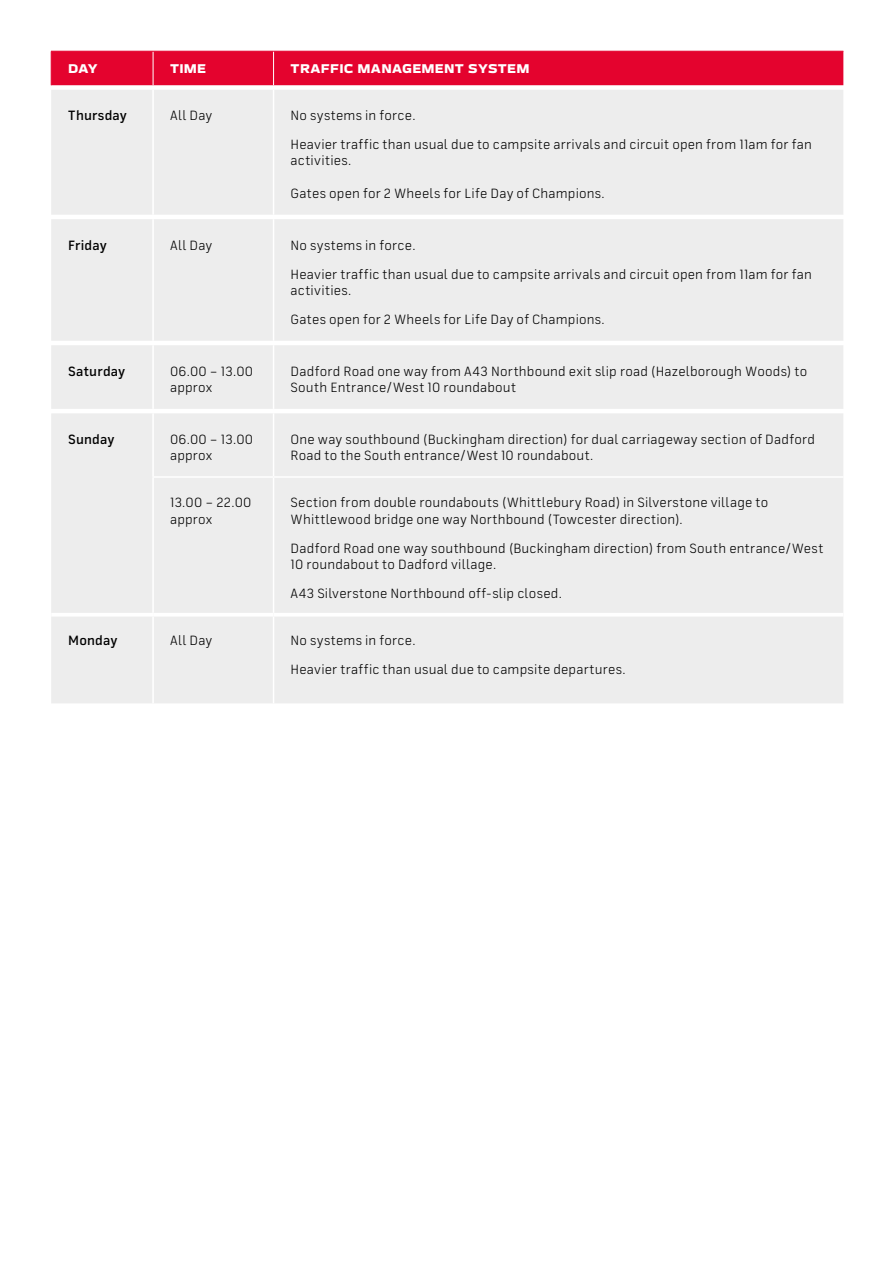
<style>
.page{position:relative;width:893px;height:1263px;background:#fff}
.page>*{position:absolute;margin:0;border:0;box-sizing:border-box;transform-origin:0 0}
.t1{font:13.5px/16.2px "Silverstone Text";letter-spacing:.02em;color:#000}
.t2{font:500 13.5px "Silverstone Text";letter-spacing:.015em;color:#000}
.t3{font:800 12.75px "Silverstone Display";letter-spacing:.025em;color:#fff}
</style>
<div class="page">
<div style="left:52px;top:52px;width:791px;height:33px;background:#e4032e"></div>
<div style="left:51px;top:90px;width:792px;height:613px;background:#ededed"></div>
<hr style="left:153px;top:51px;width:1px;height:34px;background:#fff">
<hr style="left:273px;top:51px;width:1px;height:34px;background:#fff">
<hr style="left:51px;top:51px;width:102px;height:1px;background:#e4032e">
<hr style="left:51px;top:51px;width:1px;height:34px;background:#e4032e">
<hr style="left:153px;top:51px;width:121px;height:1px;background:#e4032e">
<hr style="left:274px;top:51px;width:569px;height:1px;background:#e4032e">
<hr style="left:152px;top:90px;width:2px;height:125px;background:#fff">
<hr style="left:273px;top:90px;width:1px;height:125px;background:#fff">
<hr style="left:152px;top:219px;width:2px;height:122px;background:#fff">
<hr style="left:273px;top:219px;width:1px;height:122px;background:#fff">
<hr style="left:152px;top:617px;width:2px;height:86px;background:#fff">
<hr style="left:273px;top:617px;width:1px;height:86px;background:#fff">
<hr style="left:152px;top:345px;width:2px;height:64px;background:#fff">
<hr style="left:273px;top:345px;width:1px;height:64px;background:#fff">
<hr style="left:152px;top:413px;width:2px;height:63px;background:#fff">
<hr style="left:273px;top:413px;width:1px;height:63px;background:#fff">
<hr style="left:152px;top:476px;width:122px;height:2px;background:#fff">
<hr style="left:152px;top:478px;width:2px;height:135px;background:#fff">
<hr style="left:274px;top:476px;width:569px;height:2px;background:#fff">
<hr style="left:273px;top:478px;width:1px;height:135px;background:#fff">
<hr style="left:51px;top:613px;width:102px;height:4px;background:#fff">
<hr style="left:153px;top:613px;width:121px;height:4px;background:#fff">
<hr style="left:274px;top:613px;width:569px;height:4px;background:#fff">
<p class="t3" style="left:68px;top:60px;width:31px">DAY</p>
<p class="t3" style="left:170px;top:60px;width:38px">TIME</p>
<p class="t3" style="left:291px;top:60px;width:240px">TRAFFIC MANAGEMENT SYSTEM</p>
<p class="t2" style="left:68px;top:107px;width:60px">Thursday</p>
<p class="t1" style="left:170px;top:107px;width:44px">All Day</p>
<p class="t1" style="left:291px;top:101px;width:523px;line-height:29px">No systems in force.<br>Heavier traffic than usual due to campsite arrivals and circuit open from 11am for fan</p>
<p class="t1" style="left:291px;top:152px;width:62px">activities.</p>
<p class="t1" style="left:291px;top:185px;width:316px">Gates open for 2 Wheels for Life Day of Champions.</p>
<p class="t2" style="left:68px;top:236px;width:40px">Friday</p>
<p class="t1" style="left:170px;top:236px;width:44px">All Day</p>
<p class="t1" style="left:291px;top:230px;width:523px;line-height:29px">No systems in force.<br>Heavier traffic than usual due to campsite arrivals and circuit open from 11am for fan</p>
<p class="t1" style="left:291px;top:275px;width:316px;line-height:29px">activities.<br>Gates open for 2 Wheels for Life Day of Champions.</p>
<p class="t2" style="left:68px;top:362px;width:59px">Saturday</p>
<p class="t1" style="left:170px;top:362px;width:85px">06.00 – 13.00 approx</p>
<p class="t1" style="left:291px;top:362px;width:518px">Dadford Road one way from A43 Northbound exit slip road (Hazelborough Woods) to<br>South Entrance/West 10 roundabout</p>
<p class="t2" style="left:68px;top:431px;width:48px">Sunday</p>
<p class="t1" style="left:170px;top:431px;width:85px">06.00 – 13.00 approx</p>
<p class="t1" style="left:291px;top:431px;width:526px">One way southbound (Buckingham direction) for dual carriageway section of Dadford<br>Road to the South entrance/West 10 roundabout.</p>
<p class="t1" style="left:170px;top:494px;width:83px">13.00 – 22.00 approx</p>
<p class="t1" style="left:291px;top:494px;width:479px">Section from double roundabouts (Whittlebury Road) in Silverstone village to<br>Whittlewood bridge one way Northbound (Towcester direction).</p>
<p class="t1" style="left:291px;top:539px;width:534px">Dadford Road one way southbound (Buckingham direction) from South entrance/West<br>10 roundabout to Dadford village.</p>
<p class="t1" style="left:291px;top:585px;width:273px">A43 Silverstone Northbound off-slip closed.</p>
<p class="t2" style="left:68px;top:632px;width:51px">Monday</p>
<p class="t1" style="left:170px;top:632px;width:44px">All Day</p>
<p class="t1" style="left:291px;top:626px;width:337px;line-height:29px">No systems in force.<br>Heavier traffic than usual due to campsite departures.</p>
</div>
